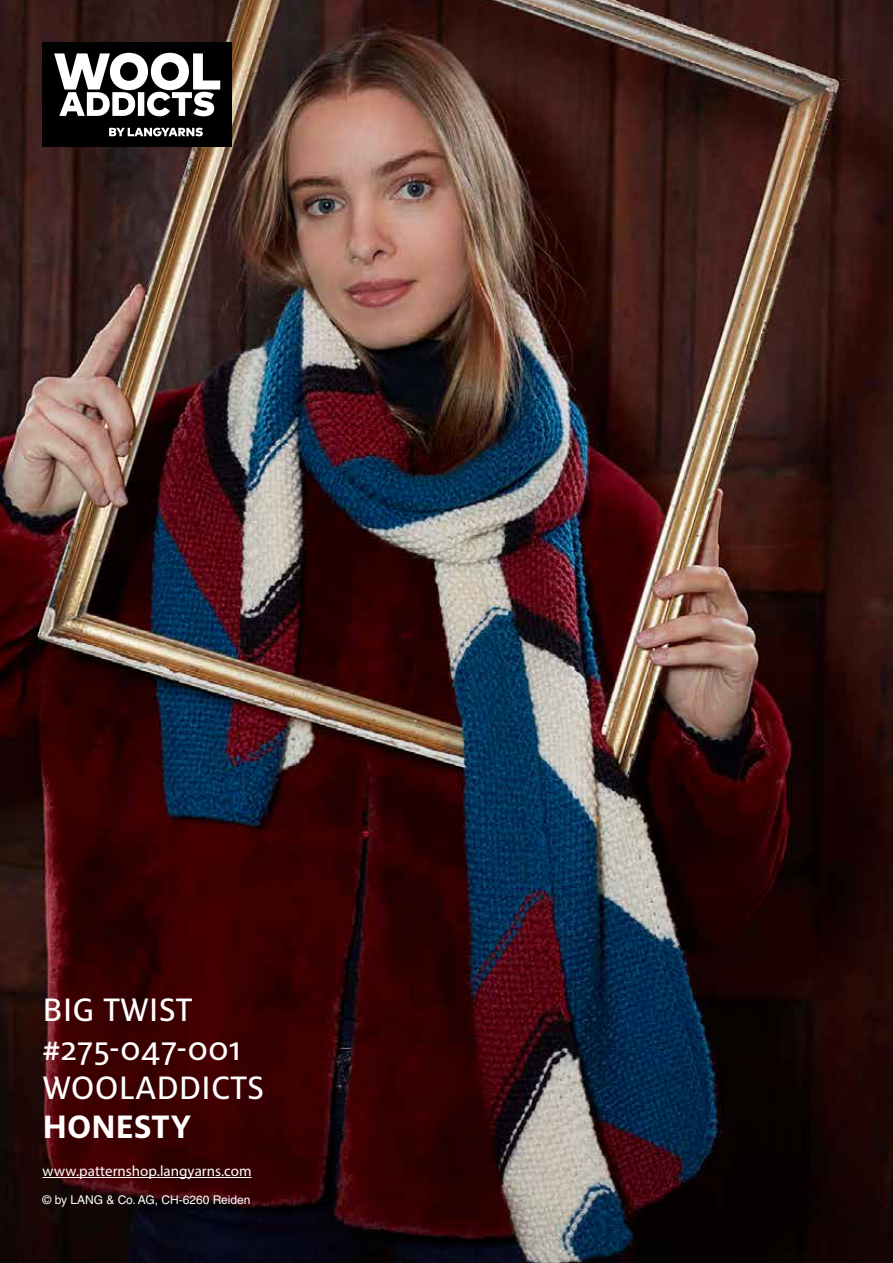
<style>
.page{position:relative;width:893px;height:1263px;background:#fff}
.page>*{position:absolute;margin:0;border:0;box-sizing:border-box;transform-origin:0 0}
.t1{font:36px/39px "Milo OT Text";color:#fff}
.t2{font:700 36px "Milo OT";letter-spacing:-.005em;color:#fff}
.t3{font:15px "Myriad Pro";color:#fff}
.t4{font:12px "Helvetica LT Std";color:#fff}
</style>
<div class="page">
<img style="left:0;top:0;width:893px;height:1263px">
<hr style="left:43px;top:1177px;width:209px;height:1px;background:#fff">
<div style="left:43px;top:43px;width:189px;height:104px;background:#000"></div>
<svg style="left:54px;top:53px;width:166px;height:63px"></svg>
<svg style="left:109px;top:128px;width:94px;height:8px"></svg>
<p class="t1" style="left:43px;top:991px;width:223px">BIG TWIST #275-047-001<br>WOOLADDICTS</p>
<p class="t2" style="left:43px;top:1107px;width:150px">HONESTY</p>
<p class="t3" style="left:43px;top:1162px;width:211px">www.patternshop.langyarns.com</p>
<p class="t4" style="left:43px;top:1192px;width:210px">© by LANG &amp; Co. AG, CH-6260 Reiden</p>
</div>
